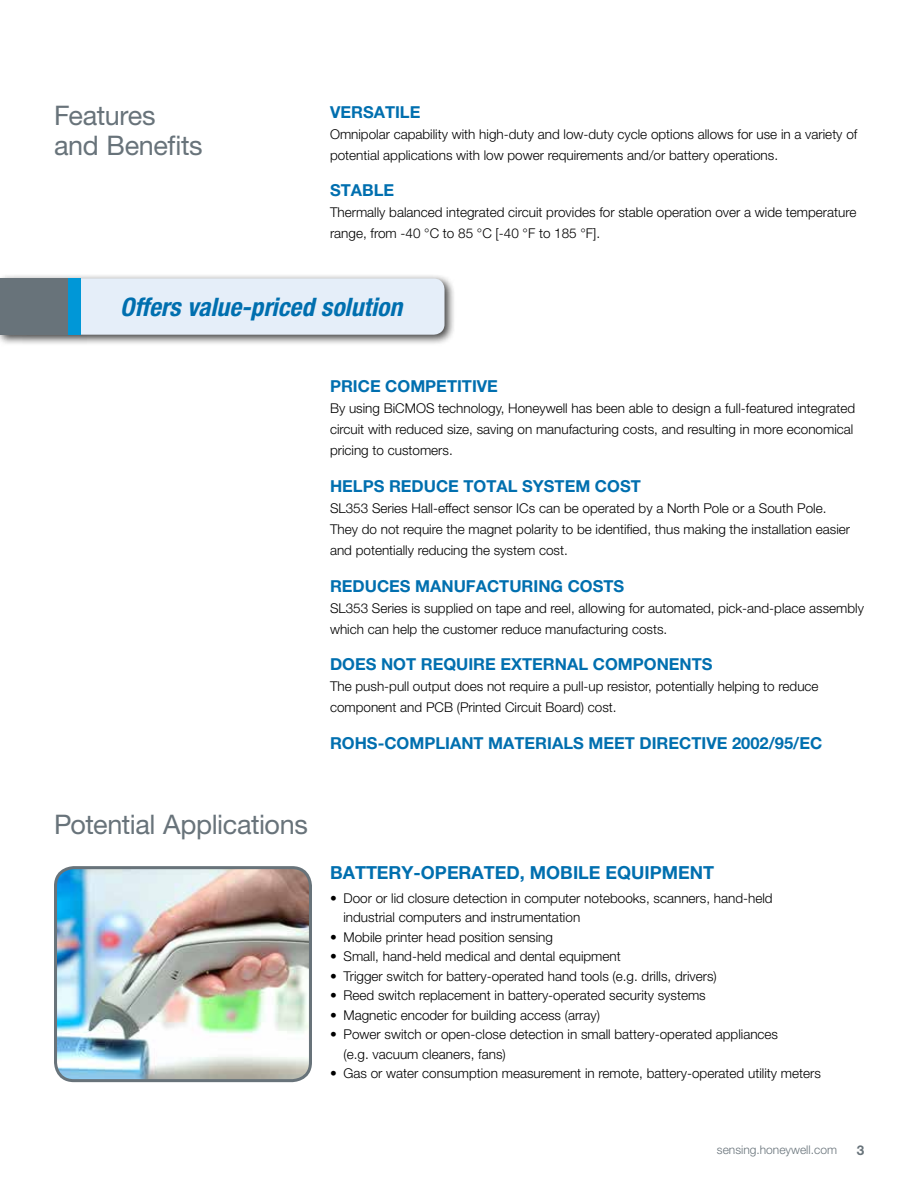
<style>
.page{position:relative;width:918px;height:1188px;background:#fff}
.page>*{position:absolute;margin:0;border:0;box-sizing:border-box;transform-origin:0 0}
.t1{font:27px/30px "Helvetica Neue LT Std";letter-spacing:-.015em;color:#68737a}
.t2{font:italic 700 condensed 25.5px "Helvetica Neue LT Std";color:#006faf}
.t3{font:700 18px "Helvetica Neue LT Std";color:#006faf}
.t4{font:700 16.5px "Helvetica Neue LT Std";color:#006faf}
.t5{font:300 13.5px/21px "Helvetica Neue LT Std";color:#000}
.t6{font:700 13.5px "Helvetica Neue LT Std";color:#68737a}
.t7{font:300 12px "Helvetica Neue LT Std";color:#68737a}
</style>
<div class="page">
<div style="left:0;top:274px;width:456px;height:73px;background:#000;opacity:.75"></div>
<div style="left:81px;top:279px;width:364px;height:56px;background:#e5eef9"></div>
<div style="left:21px;top:279px;width:60px;height:56px;background:#0097d7"></div>
<div style="left:0;top:279px;width:68px;height:56px;background:#68737a"></div>
<img style="left:57px;top:869px;width:253px;height:212px">
<div style="left:54px;top:866px;width:258px;height:216px;border:3px solid #68737a;border-radius:18px"></div>
<h1 class="t1" style="left:54px;top:100px;width:150px">Features and Benefits</h1>
<p class="t4" style="left:330px;top:102px;width:92px">VERSATILE</p>
<p class="t5" style="left:330px;top:123px;width:529px">Omnipolar capability with high-duty and low-duty cycle options allows for use in a variety of potential applications with low power requirements and/or battery operations.</p>
<p class="t4" style="left:330px;top:180px;width:66px">STABLE</p>
<p class="t5" style="left:330px;top:202px;width:528px">Thermally balanced integrated circuit provides for stable operation over a wide temperature range, from -40 °C to 85 °C [-40 °F to 185 °F].</p>
<h2 class="t2" style="left:120px;top:291px;width:284px">Offers value-priced solution</h2>
<p class="t4" style="left:330px;top:376px;width:170px">PRICE COMPETITIVE</p>
<p class="t5" style="left:330px;top:398px;width:527px">By using BiCMOS technology, Honeywell has been able to design a full-featured integrated circuit with reduced size, saving on manufacturing costs, and resulting in more economical pricing to customers.</p>
<p class="t4" style="left:330px;top:476px;width:34px">HELPS</p>
<p class="t4" style="left:389px;top:476px;width:253px">REDUCE TOTAL SYSTEM COST</p>
<p class="t5" style="left:330px;top:497px;width:522px">SL353 Series Hall-effect sensor ICs can be operated by a North Pole or a South Pole.<br>They do not require the magnet polarity to be identified, thus making the installation easier and potentially reducing the system cost.</p>
<p class="t4" style="left:330px;top:576px;width:294px">REDUCES MANUFACTURING COSTS</p>
<p class="t5" style="left:330px;top:597px;width:536px">SL353 Series is supplied on tape and reel, allowing for automated, pick-and-place assembly which can help the customer reduce manufacturing costs.</p>
<p class="t4" style="left:330px;top:654px;width:382px">DOES NOT REQUIRE EXTERNAL COMPONENTS</p>
<p class="t5" style="left:330px;top:676px;width:490px">The push-pull output does not require a pull-up resistor, potentially helping to reduce component and PCB (Printed Circuit Board) cost.</p>
<p class="t4" style="left:330px;top:733px;width:481px">ROHS-COMPLIANT MATERIALS MEET DIRECTIVE 2002/95/EC</p>
<h1 class="t1" style="left:54px;top:809px;width:255px">Potential Applications</h1>
<h3 class="t3" style="left:330px;top:861px;width:386px">BATTERY-OPERATED, MOBILE EQUIPMENT</h3>
<p class="t5" style="left:344px;top:888px;width:431px;line-height:19.5px;text-indent:-14px">• Door or lid closure detection in computer notebooks, scanners, hand-held industrial computers and instrumentation</p>
<p class="t5" style="left:330px;top:926px;width:225px">• Mobile printer head position sensing</p>
<p class="t5" style="left:330px;top:946px;width:292px">• Small, hand-held medical and dental equipment</p>
<p class="t5" style="left:330px;top:965px;width:388px">• Trigger switch for battery-operated hand tools (e.g. drills, drivers)</p>
<p class="t5" style="left:330px;top:985px;width:377px">• Reed switch replacement in battery-operated security systems</p>
<p class="t5" style="left:330px;top:1004px;width:272px">• Magnetic encoder for building access (array)</p>
<p class="t5" style="left:344px;top:1025px;width:436px;line-height:19.5px;text-indent:-14px">• Power switch or open-close detection in small battery-operated appliances (e.g. vacuum cleaners, fans)</p>
<p class="t5" style="left:330px;top:1063px;width:492px">• Gas or water consumption measurement in remote, battery-operated utility meters</p>
<p class="t7" style="left:717px;top:1143px;width:122px">sensing.honeywell.com</p>
<p class="t6" style="left:857px;top:1142px;width:9px">3</p>
</div>
